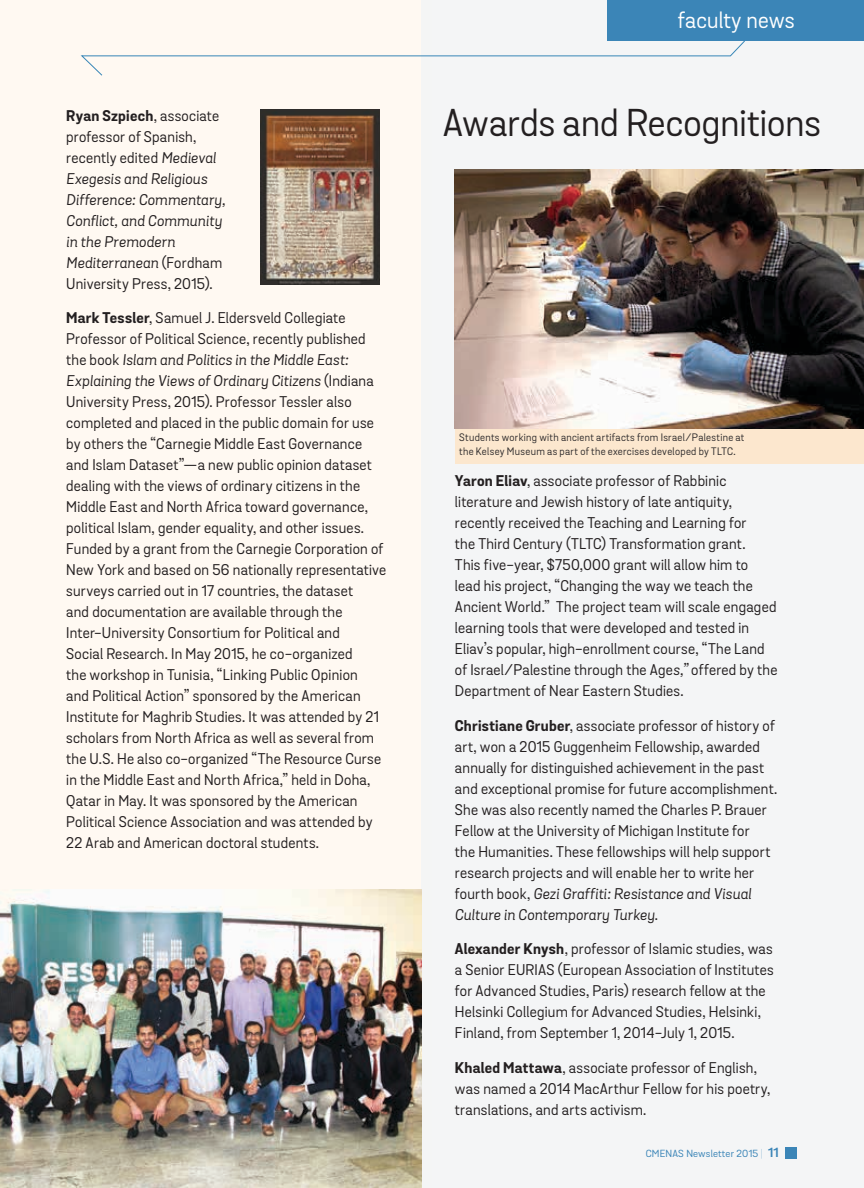
<style>
.page{position:relative;width:864px;height:1188px;background:#fff}
.page>*{position:absolute;margin:0;border:0;box-sizing:border-box;transform-origin:0 0}
.t1{font:37.5px "Grota Sans";letter-spacing:.005em;color:#231f20}
.t2{font:22.5px "Grota Sans";letter-spacing:.01em;color:#fff}
.t3{font:15px/21px "Grota Sans";letter-spacing:.015em;color:#231f20}
.t4{font:italic 15px/21px "Grota Sans";letter-spacing:.015em;color:#231f20}
.t5{font:10.5px/13.5px "Grota Sans";letter-spacing:.03em;color:#231f20}
.t6{font:10.05px "Grota Sans";letter-spacing:.02em;color:#3b85b7;scale:1.05 1}
.s1{font-weight:700;font-style:normal}
.s2{font-style:normal}
.s3{font-weight:700}
.s4{font-style:italic}
.s5{font-weight:100}
.s6{font-weight:600;font-size:12.9px}
</style>
<div class="page">
<div style="left:0;top:0;width:432px;height:1188px;background:#fff9f2"></div>
<div style="left:421px;top:0;width:443px;height:1188px;background:#f4f5f6"></div>
<div style="left:785px;top:1147px;width:11px;height:12px;background:#3b85b7"></div>
<img style="left:455px;top:170px;width:409px;height:259px">
<div style="left:455px;top:429px;width:409px;height:35px;background:#fde7cc"></div>
<img style="left:261px;top:110px;width:119px;height:174px">
<img style="left:0;top:890px;width:421px;height:298px">
<div style="left:608px;top:0;width:256px;height:41px;background:#3b85b7"></div>
<svg style="left:81px;top:40px;width:664px;height:36px"></svg>
<p class="t4" style="left:66px;top:105px;width:161px"><span class="s1">Ryan Szpiech</span><span class="s2">, associate professor of Spanish, recently edited</span> Medieval<br>Exegesis and Religious<br>Difference: Commentary,<br>Conflict, and Community in the Premodern<br>Mediterranean <span class="s2">(Fordham<br>University Press, 2015).</span></p>
<p class="t3" style="left:66px;top:308px;width:322px"><span class="s3">Mark Tessler</span>, Samuel J. Eldersveld Collegiate Professor of Political Science, recently published the book <span class="s4">Islam and Politics in the Middle East:<br>Explaining the Views of Ordinary Citizens</span> (Indiana University Press, 2015). Professor Tessler also completed and placed in the public domain for use by others the “Carnegie Middle East Governance and Islam Dataset”—a new public opinion dataset dealing with the views of ordinary citizens in the Middle East and North Africa toward governance, political Islam, gender equality, and other issues.<br>Funded by a grant from the Carnegie Corporation of New York and based on 56 nationally representative surveys carried out in 17 countries, the dataset<br>and documentation are available through the Inter-University Consortium for Political and<br>Social Research. In May 2015, he co-organized<br>the workshop in Tunisia, “Linking Public Opinion<br>and Political Action” sponsored by the American Institute for Maghrib Studies. It was attended by 21 scholars from North Africa as well as several from the U.S. He also co-organized “The Resource Curse in the Middle East and North Africa,” held in Doha, Qatar in May. It was sponsored by the American Political Science Association and was attended by 22 Arab and American doctoral students.</p>
<h2 class="t2" style="left:678px;top:7px;width:118px">faculty news</h2>
<h1 class="t1" style="left:443px;top:100px;width:380px">Awards and Recognitions</h1>
<p class="t5" style="left:459px;top:431px;width:287px">Students working with ancient artifacts from Israel/Palestine at the Kelsey Museum as part of the exercises developed by TLTC.</p>
<p class="t3" style="left:455px;top:471px;width:324px"><span class="s3">Yaron Eliav</span>, associate professor of Rabbinic literature and Jewish history of late antiquity, recently received the Teaching and Learning for<br>the Third Century (TLTC) Transformation grant.<br>This five-year, $750,000 grant will allow him to lead his project, “Changing the way we teach the Ancient World.” The project team will scale engaged learning tools that were developed and tested in Eliav’s popular, high-enrollment course, “The Land of Israel/Palestine through the Age<span class="s4">s,”</span> offered by the Department of Near Eastern Studies.</p>
<p class="t3" style="left:455px;top:715px;width:324px"><span class="s3">Christiane Gruber</span>, associate professor of history of art, won a 2015 Guggenheim Fellowship, awarded annually for distinguished achievement in the past and exceptional promise for future accomplishment.<br>She was also recently named the Charles P. Brauer Fellow at the University of Michigan Institute for<br>the Humanities. These fellowships will help support research projects and will enable her to write her fourth book, <span class="s4">Gezi Graffiti: Resistance and Visual Culture in Contemporary Turkey</span>.</p>
<p class="t3" style="left:455px;top:939px;width:320px"><span class="s3">Alexander Knysh</span>, professor of Islamic studies, was a Senior EURIAS (European Association of Institutes for Advanced Studies, Paris) research fellow at the Helsinki Collegium for Advanced Studies, Helsinki, Finland, from September 1, 2014-July 1, 2015.</p>
<p class="t3" style="left:455px;top:1057px;width:317px"><span class="s3">Khaled Mattawa</span>, associate professor of English, was named a 2014 MacArthur Fellow for his poetry, translations, and arts activism.</p>
<p class="t6" style="left:646px;top:1147px;width:128px">CMENAS Newsletter 2015 <span class="s5">|</span> <span class="s6">11</span></p>
</div>
